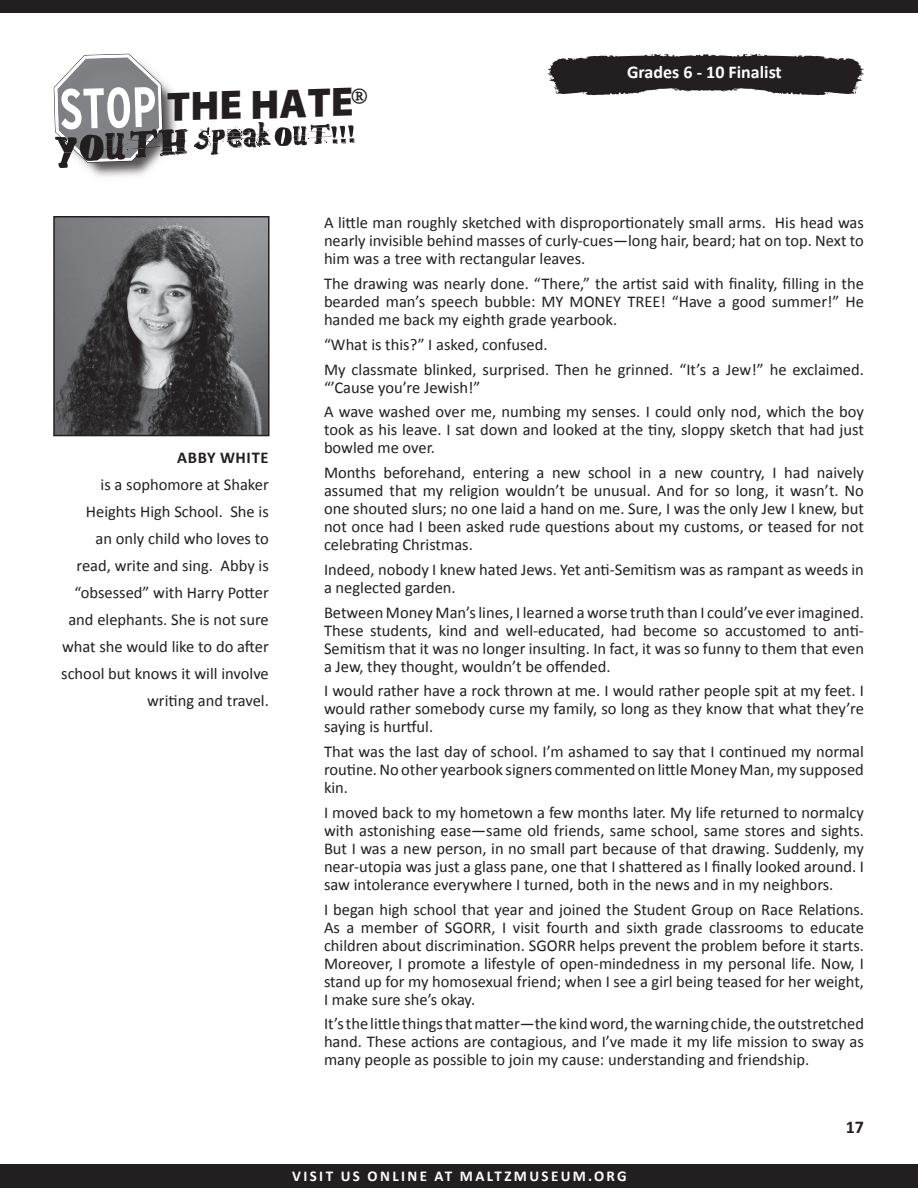
<style>
.page{position:relative;width:918px;height:1188px;background:#fff}
.page>*{position:absolute;margin:0;border:0;box-sizing:border-box;transform-origin:0 0}
.t1{font:900 41.25px "Myriad Pro";color:#231f20}
.t2{font:26.55px "Courier";color:#231f20}
.t3{font:700 18px "Calibri";color:#fff}
.t4{font:700 18px "Calibri";color:#231f20}
.t5{font:16.5px/18px "Calibri";color:#231f20;text-align:justify}
.t6{font:700 15px "Calibri";letter-spacing:.16em;color:#fff}
.s1{font-family:"Interstate";font-weight:700;font-stretch:condensed;font-size:56.7px;color:#fff}
.s2{font-weight:700}
</style>
<div class="page">
<div style="left:0;top:1164px;width:918px;height:24px;background:#231f20"></div>
<div style="left:0;top:0;width:918px;height:13px;background:#231f20"></div>
<div style="left:53px;top:53px;width:131px;height:131px;background:#231f20;opacity:.75"></div>
<svg style="left:194px;top:122px;width:161px;height:33px"></svg>
<svg style="left:54px;top:54px;width:134px;height:114px"></svg>
<svg style="left:548px;top:54px;width:316px;height:42px;background:#4a4748"></svg>
<img style="left:56px;top:219px;width:211px;height:214px">
<div style="left:53px;top:216px;width:217px;height:220px;border:2px solid #231f20"></div>
<h1 class="t1" style="left:59px;top:88px;width:295px;rotate:-2deg"><span class="s1">STOP</span> THE HATE</h1>
<h2 class="t2" style="left:352px;top:76px;width:17px">®</h2>
<p class="t3" style="left:627px;top:61px;width:156px">Grades 6 - 10 Finalist</p>
<p class="t5" style="left:61px;top:443px;width:209px;line-height:27px;text-align:right"><span class="s2">ABBY WHITE<br></span>is a sophomore at Shaker<br>Heights High School. She is<br>an only child who loves to read, write and sing. Abby is “obsessed” with Harry Potter and elephants. She is not sure what she would like to do after school but knows it will involve writing and travel.</p>
<p class="t5" style="left:324px;top:213px;width:541px">A little man roughly sketched with disproportionately small arms. His head was nearly invisible behind masses of curly-cues—long hair, beard; hat on top. Next to him was a tree with rectangular leaves.</p>
<p class="t5" style="left:324px;top:274px;width:542px">The drawing was nearly done. “There,” the artist said with finality, filling in the bearded man’s speech bubble: MY MONEY TREE! “Have a good summer!” He handed me back my eighth grade yearbook.</p>
<p class="t5" style="left:324px;top:335px;width:225px">“What is this?” I asked, confused.</p>
<p class="t5" style="left:324px;top:359px;width:541px">My classmate blinked, surprised. Then he grinned. “It’s a Jew!” he exclaimed. “’Cause you’re Jewish!”</p>
<p class="t5" style="left:324px;top:402px;width:542px">A wave washed over me, numbing my senses. I could only nod, which the boy took as his leave. I sat down and looked at the tiny, sloppy sketch that had just bowled me over.</p>
<p class="t5" style="left:324px;top:463px;width:542px">Months beforehand, entering a new school in a new country, I had naively assumed that my religion wouldn’t be unusual. And for so long, it wasn’t. No one shouted slurs; no one laid a hand on me. Sure, I was the only Jew I knew, but not once had I been asked rude questions about my customs, or teased for not celebrating Christmas.</p>
<p class="t5" style="left:324px;top:560px;width:541px">Indeed, nobody I knew hated Jews. Yet anti-Semitism was as rampant as weeds in a neglected garden.</p>
<p class="t5" style="left:324px;top:602px;width:542px">Between Money Man’s lines, I learned a worse truth than I could’ve ever imagined.<br>These students, kind and well-educated, had become so accustomed to anti-Semitism that it was no longer insulting. In fact, it was so funny to them that even a Jew, they thought, wouldn’t be offended.</p>
<p class="t5" style="left:324px;top:681px;width:542px">I would rather have a rock thrown at me. I would rather people spit at my feet. I would rather somebody curse my family, so long as they know that what they’re saying is hurtful.</p>
<p class="t5" style="left:324px;top:742px;width:541px">That was the last day of school. I’m ashamed to say that I continued my normal routine. No other yearbook signers commented on little Money Man, my supposed kin.</p>
<p class="t5" style="left:324px;top:803px;width:542px">I moved back to my hometown a few months later. My life returned to normalcy with astonishing ease—same old friends, same school, same stores and sights.<br>But I was a new person, in no small part because of that drawing. Suddenly, my near-utopia was just a glass pane, one that I shattered as I finally looked around. I saw intolerance everywhere I turned, both in the news and in my neighbors.</p>
<p class="t5" style="left:324px;top:899px;width:542px">I began high school that year and joined the Student Group on Race Relations.<br>As a member of SGORR, I visit fourth and sixth grade classrooms to educate children about discrimination. SGORR helps prevent the problem before it starts.<br>Moreover, I promote a lifestyle of open-mindedness in my personal life. Now, I stand up for my homosexual friend; when I see a girl being teased for her weight, I make sure she’s okay.</p>
<p class="t5" style="left:324px;top:1014px;width:541px">It’s the little things that matter—the kind word, the warning chide, the outstretched hand. These actions are contagious, and I’ve made it my life mission to sway as many people as possible to join my cause: understanding and friendship.</p>
<p class="t6" style="left:292px;top:1167px;width:336px">VISIT US ONLINE AT MALTZMUSEUM.ORG</p>
<p class="t4" style="left:846px;top:1116px;width:20px">17</p>
</div>
